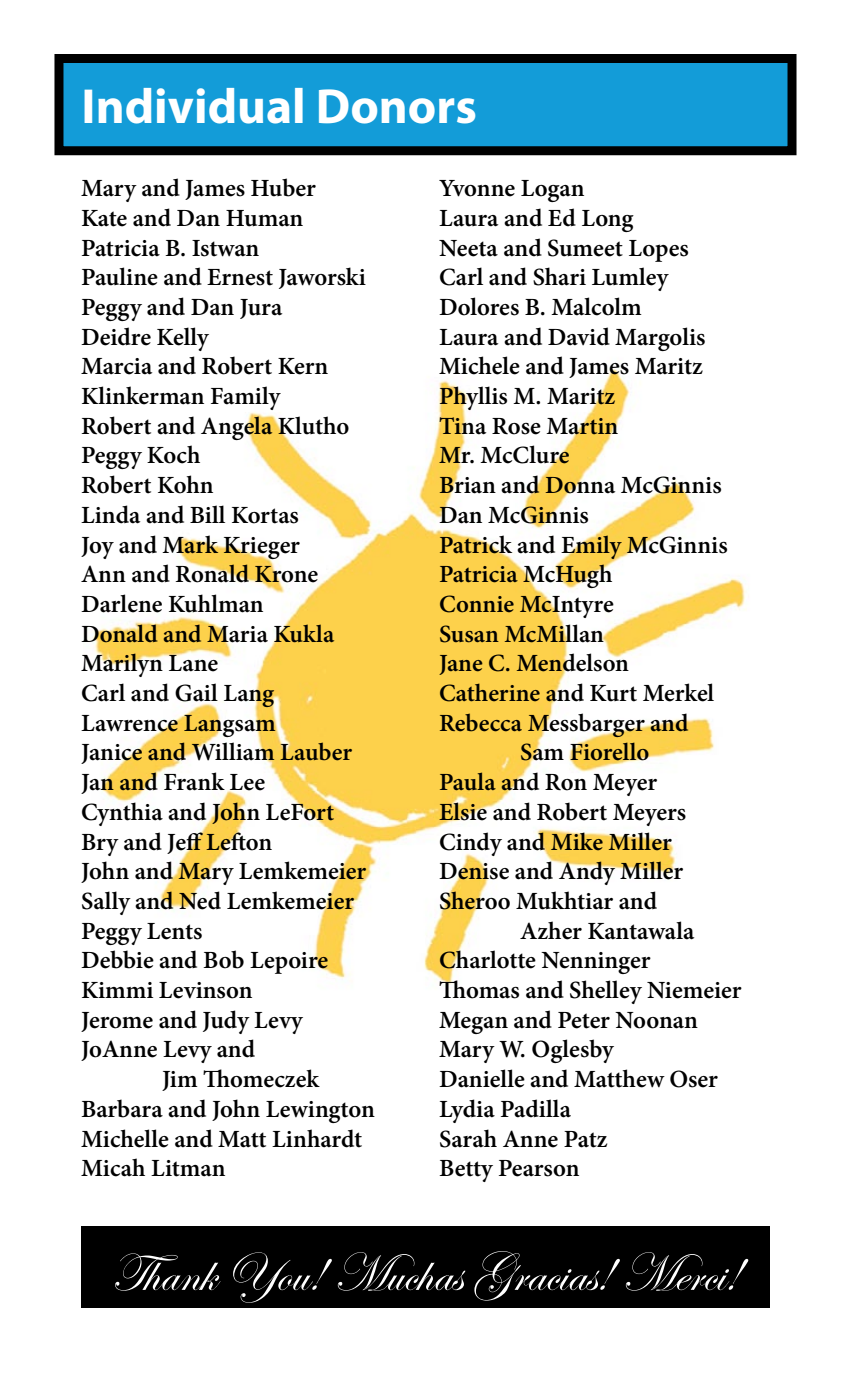
<style>
.page{position:relative;width:851px;height:1377px;background:#fff}
.page>*{position:absolute;margin:0;border:0;box-sizing:border-box;transform-origin:0 0}
.t1{font:54px "Edwardian Script ITC";color:#fff}
.t2{font:700 49.5px "Myriad Pro";color:#fff}
.t3{font:600 24.75px "Minion Pro";color:#000}
</style>
<div class="page">
<div style="left:81px;top:1226px;width:689px;height:81px;background:#000"></div>
<img style="left:93px;top:368px;width:654px;height:621px">
<div style="left:59px;top:58px;width:733px;height:93px;background:#139cd8"></div>
<div style="left:54px;top:54px;width:742px;height:101px;border:9px solid #000"></div>
<h2 class="t2" style="left:81px;top:74px;width:397px">Individual Donors</h2>
<p class="t3" style="left:81px;top:171px;width:236px">Mary and James Huber</p>
<p class="t3" style="left:81px;top:201px;width:224px">Kate and Dan Human</p>
<p class="t3" style="left:81px;top:231px;width:180px">Patricia B. Istwan</p>
<p class="t3" style="left:81px;top:260px;width:286px">Pauline and Ernest Jaworski</p>
<p class="t3" style="left:81px;top:290px;width:203px">Peggy and Dan Jura</p>
<p class="t3" style="left:81px;top:320px;width:129px">Deidre Kelly</p>
<p class="t3" style="left:81px;top:349px;width:249px">Marcia and Robert Kern</p>
<p class="t3" style="left:81px;top:379px;width:201px">Klinkerman Family</p>
<p class="t3" style="left:81px;top:409px;width:270px">Robert and Angela Klutho</p>
<p class="t3" style="left:81px;top:438px;width:121px">Peggy Koch</p>
<p class="t3" style="left:81px;top:468px;width:134px">Robert Kohn</p>
<p class="t3" style="left:81px;top:498px;width:219px">Linda and Bill Kortas</p>
<p class="t3" style="left:81px;top:528px;width:220px">Joy and Mark Krieger</p>
<p class="t3" style="left:81px;top:557px;width:239px">Ann and Ronald Krone</p>
<p class="t3" style="left:81px;top:587px;width:184px">Darlene Kuhlman</p>
<p class="t3" style="left:81px;top:617px;width:255px">Donald and Maria Kukla</p>
<p class="t3" style="left:81px;top:646px;width:139px">Marilyn Lane</p>
<p class="t3" style="left:81px;top:676px;width:194px">Carl and Gail Lang</p>
<p class="t3" style="left:81px;top:706px;width:196px">Lawrence Langsam</p>
<p class="t3" style="left:81px;top:735px;width:272px">Janice and William Lauber</p>
<p class="t3" style="left:81px;top:765px;width:185px">Jan and Frank Lee</p>
<p class="t3" style="left:81px;top:795px;width:254px">Cynthia and John LeFort</p>
<p class="t3" style="left:81px;top:825px;width:193px">Bry and Jeff Lefton</p>
<p class="t3" style="left:81px;top:854px;width:287px">John and Mary Lemkemeier</p>
<p class="t3" style="left:81px;top:884px;width:274px">Sally and Ned Lemkemeier</p>
<p class="t3" style="left:81px;top:914px;width:123px">Peggy Lents</p>
<p class="t3" style="left:81px;top:943px;width:249px">Debbie and Bob Lepoire</p>
<p class="t3" style="left:81px;top:973px;width:173px">Kimmi Levinson</p>
<p class="t3" style="left:81px;top:1003px;width:223px">Jerome and Judy Levy</p>
<p class="t3" style="left:81px;top:1032px;width:176px">JoAnne Levy and</p>
<p class="t3" style="left:162px;top:1062px;width:158px">Jim Thomeczek</p>
<p class="t3" style="left:81px;top:1092px;width:295px">Barbara and John Lewington</p>
<p class="t3" style="left:81px;top:1122px;width:283px">Michelle and Matt Linhardt</p>
<p class="t3" style="left:81px;top:1151px;width:146px">Micah Litman</p>
<p class="t3" style="left:439px;top:171px;width:147px">Yvonne Logan</p>
<p class="t3" style="left:439px;top:201px;width:196px">Laura and Ed Long</p>
<p class="t3" style="left:439px;top:231px;width:251px">Neeta and Sumeet Lopes</p>
<p class="t3" style="left:439px;top:260px;width:231px">Carl and Shari Lumley</p>
<p class="t3" style="left:439px;top:290px;width:204px">Dolores B. Malcolm</p>
<p class="t3" style="left:439px;top:320px;width:268px">Laura and David Margolis</p>
<p class="t3" style="left:439px;top:349px;width:265px">Michele and James Maritz</p>
<p class="t3" style="left:439px;top:379px;width:178px">Phyllis M. Maritz</p>
<p class="t3" style="left:439px;top:409px;width:181px">Tina Rose Martin</p>
<p class="t3" style="left:439px;top:438px;width:132px">Mr. McClure</p>
<p class="t3" style="left:439px;top:468px;width:284px">Brian and Donna McGinnis</p>
<p class="t3" style="left:439px;top:498px;width:151px">Dan McGinnis</p>
<p class="t3" style="left:439px;top:528px;width:290px">Patrick and Emily McGinnis</p>
<p class="t3" style="left:439px;top:557px;width:175px">Patricia McHugh</p>
<p class="t3" style="left:439px;top:587px;width:176px">Connie McIntyre</p>
<p class="t3" style="left:439px;top:617px;width:167px">Susan McMillan</p>
<p class="t3" style="left:439px;top:646px;width:192px">Jane C. Mendelson</p>
<p class="t3" style="left:439px;top:676px;width:277px">Catherine and Kurt Merkel</p>
<p class="t3" style="left:439px;top:706px;width:251px">Rebecca Messbarger and</p>
<p class="t3" style="left:520px;top:735px;width:131px">Sam Fiorello</p>
<p class="t3" style="left:439px;top:765px;width:219px">Paula and Ron Meyer</p>
<p class="t3" style="left:439px;top:795px;width:249px">Elsie and Robert Meyers</p>
<p class="t3" style="left:439px;top:825px;width:234px">Cindy and Mike Miller</p>
<p class="t3" style="left:439px;top:854px;width:246px">Denise and Andy Miller</p>
<p class="t3" style="left:439px;top:884px;width:220px">Sheroo Mukhtiar and</p>
<p class="t3" style="left:520px;top:914px;width:176px">Azher Kantawala</p>
<p class="t3" style="left:439px;top:943px;width:213px">Charlotte Nenninger</p>
<p class="t3" style="left:439px;top:973px;width:304px">Thomas and Shelley Niemeier</p>
<p class="t3" style="left:439px;top:1003px;width:260px">Megan and Peter Noonan</p>
<p class="t3" style="left:439px;top:1032px;width:176px">Mary W. Oglesby</p>
<p class="t3" style="left:439px;top:1062px;width:280px">Danielle and Matthew Oser</p>
<p class="t3" style="left:439px;top:1092px;width:133px">Lydia Padilla</p>
<p class="t3" style="left:439px;top:1122px;width:170px">Sarah Anne Patz</p>
<p class="t3" style="left:439px;top:1151px;width:142px">Betty Pearson</p>
<h1 class="t1" style="left:111px;top:1244px;width:630px">Thank You! Muchas Gracias! Merci!</h1>
</div>
